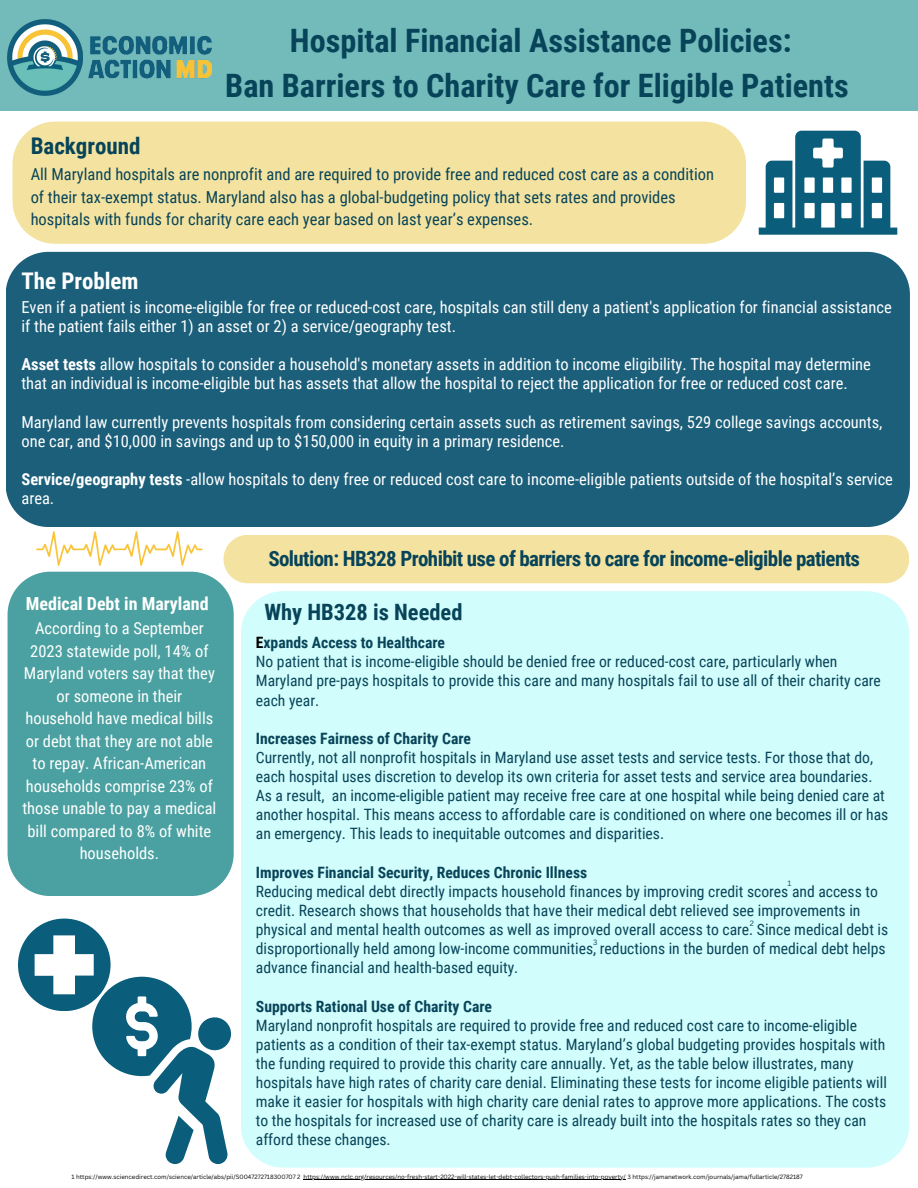
<style>
.page{position:relative;width:918px;height:1188px;background:#fff}
.page>*{position:absolute;margin:0;border:0;box-sizing:border-box;transform-origin:0 0}
.t1{font:700 32.25px/45px "Roboto Condensed";color:#084459;text-align:center}
.t2{font:700 22.95px "Roboto Condensed";color:#084459}
.t3{font:700 22.95px "Roboto Condensed";color:#fff}
.t4{font:700 22.5px "Roboto Condensed";color:#084459}
.t5{font:700 21px "Roboto Condensed";letter-spacing:-.03em;color:#084459}
.t6{font:700 18px "Roboto Condensed";color:#fff}
.t7{font:16.5px/22.5px "Roboto Condensed";color:#fff}
.t8{font:16.5px/22.5px "Roboto Condensed";color:#084459}
.t9{font:15.6px/19.2px "Roboto Condensed";color:#084459}
.t10{font:7.5px "Canva Sans";color:#084459}
.t11{font:6px "Canva Sans";color:#000}
.s1{font-weight:700}
.s2{font-weight:700;color:#000}
</style>
<div class="page">
<div style="left:0;top:0;width:918px;height:111px;background:#72bbba"></div>
<img style="left:88px;top:35px;width:123px;height:44px">
<div style="left:12px;top:122px;width:734px;height:122px;background:#f4e3a0"></div>
<div style="left:6px;top:252px;width:904px;height:275px;background:#1b5f7a"></div>
<div style="left:223px;top:535px;width:686px;height:48px;background:#f4e3a0"></div>
<div style="left:241px;top:591px;width:668px;height:577px;background:#d1fdfc"></div>
<div style="left:8px;top:572px;width:226px;height:324px;background:#4ba1a1"></div>
<img style="left:8px;top:20px;width:75px;height:75px">
<svg style="left:759px;top:131px;width:138px;height:103px"></svg>
<svg style="left:36px;top:531px;width:166px;height:35px"></svg>
<svg style="left:18px;top:919px;width:213px;height:245px"></svg>
<hr style="left:304px;top:1179px;width:322px;height:1px;background:#000">
<h3 class="t2" style="left:31px;top:133px;width:111px">Background</h3>
<h2 class="t1" style="left:225px;top:19px;width:625px">Hospital Financial Assistance Policies:<br>Ban Barriers to Charity Care for Eligible Patients</h2>
<h3 class="t8" style="left:31px;top:163px;width:685px">All Maryland hospitals are nonprofit and are required to provide free and reduced cost care as a condition of their tax-exempt status. Maryland also has a global-budgeting policy that sets rates and provides hospitals with funds for charity care each year based on last year’s expenses.</h3>
<h3 class="t3" style="left:21px;top:268px;width:119px">The Problem</h3>
<h1 class="t7" style="left:21px;top:298px;width:872px;line-height:19.2px">Even if a patient is income-eligible for free or reduced-cost care, hospitals can still deny a patient's application for financial assistance if the patient fails either 1) an asset or 2) a service/geography test.</h1>
<h2 class="t7" style="left:21px;top:355px;width:851px;line-height:19.2px"><span class="s1">Asset tests</span> allow hospitals to consider a household's monetary assets in addition to income eligibility. The hospital may determine that an individual is income-eligible but has assets that allow the hospital to reject the application for free or reduced cost care.</h2>
<h3 class="t7" style="left:21px;top:412px;width:863px;line-height:19.2px">Maryland law currently prevents hospitals from considering certain assets such as retirement savings, 529 college savings accounts, one car, and $10,000 in savings and up to $150,000 in equity in a primary residence.</h3>
<p class="t7" style="left:21px;top:470px;width:873px;line-height:19.2px"><span class="s1">Service/geography tests</span> -allow hospitals to deny free or reduced cost care to income-eligible patients outside of the hospital’s service area.</p>
<h3 class="t6" style="left:26px;top:594px;width:184px">Medical Debt in Maryland</h3>
<h3 class="t7" style="left:22px;top:617px;width:196px;text-align:center">According to a September<br>2023 statewide poll, 14% of<br>Maryland voters say that they or someone in their household have medical bills or debt that they are not able to repay. African-American households comprise 23% of those unable to pay a medical bill compared to 8% of white households.</h3>
<h3 class="t5" style="left:268px;top:546px;width:593px">Solution: HB328 Prohibit use of barriers to care for income-eligible patients</h3>
<h3 class="t4" style="left:264px;top:600px;width:200px">Why HB328 is Needed</h3>
<h2 class="t9" style="left:256px;top:633px;width:627px"><span class="s2">E</span><span class="s1">xpands Access to Healthcare<br></span>No patient that is income-eligible should be denied free or reduced-cost care, particularly when Maryland pre-pays hospitals to provide this care and many hospitals fail to use all of their charity care each year.</h2>
<h3 class="t9" style="left:256px;top:729px;width:634px"><span class="s1">Increases Fairness of Charity Care<br></span>Currently, not all nonprofit hospitals in Maryland use asset tests and service tests. For those that do, each hospital uses discretion to develop its own criteria for asset tests and service area boundaries.<br>As a result, an income-eligible patient may receive free care at one hospital while being denied care at another hospital. This means access to affordable care is conditioned on where one becomes ill or has an emergency. This leads to inequitable outcomes and disparities.</h3>
<h3 class="t9" style="left:256px;top:863px;width:634px"><span class="s1">Improves Financial Security, Reduces Chronic Illness<br></span>Reducing medical debt directly impacts household finances by improving credit scores and access to credit. Research shows that households that have their medical debt relieved see improvements in physical and mental health outcomes as well as improved overall access to care. Since medical debt is disproportionally held among low-income communities, reductions in the burden of medical debt helps advance financial and health-based equity.</h3>
<h3 class="t9" style="left:256px;top:997px;width:633px"><span class="s1">Supports Rational Use of Charity Care<br></span>Maryland nonprofit hospitals are required to provide free and reduced cost care to income-eligible patients as a condition of their tax-exempt status. Maryland’s global budgeting provides hospitals with the funding required to provide this charity care annually. Yet, as the table below illustrates, many hospitals have high rates of charity care denial. Eliminating these tests for income eligible patients will make it easier for hospitals with high charity care denial rates to approve more applications. The costs to the hospitals for increased use of charity care is already built into the hospitals rates so they can afford these changes.</h3>
<p class="t10" style="left:787px;top:878px;width:5px">1</p>
<p class="t10" style="left:750px;top:918px;width:6px">2</p>
<p class="t10" style="left:593px;top:937px;width:6px">3</p>
<p class="t11" style="left:71px;top:1172px;width:231px">1 https://www.sciencedirect.com/science/article/abs/pii/S0047272718300707 2</p>
<h2 class="t11" style="left:304px;top:1172px;width:501px">https://www.nclc.org/resources/no-fresh-start-2022-will-states-let-debt-collectors-push-families-into-poverty/ 3 https://jamanetwork.com/journals/jama/fullarticle/2782187</h2>
</div>
